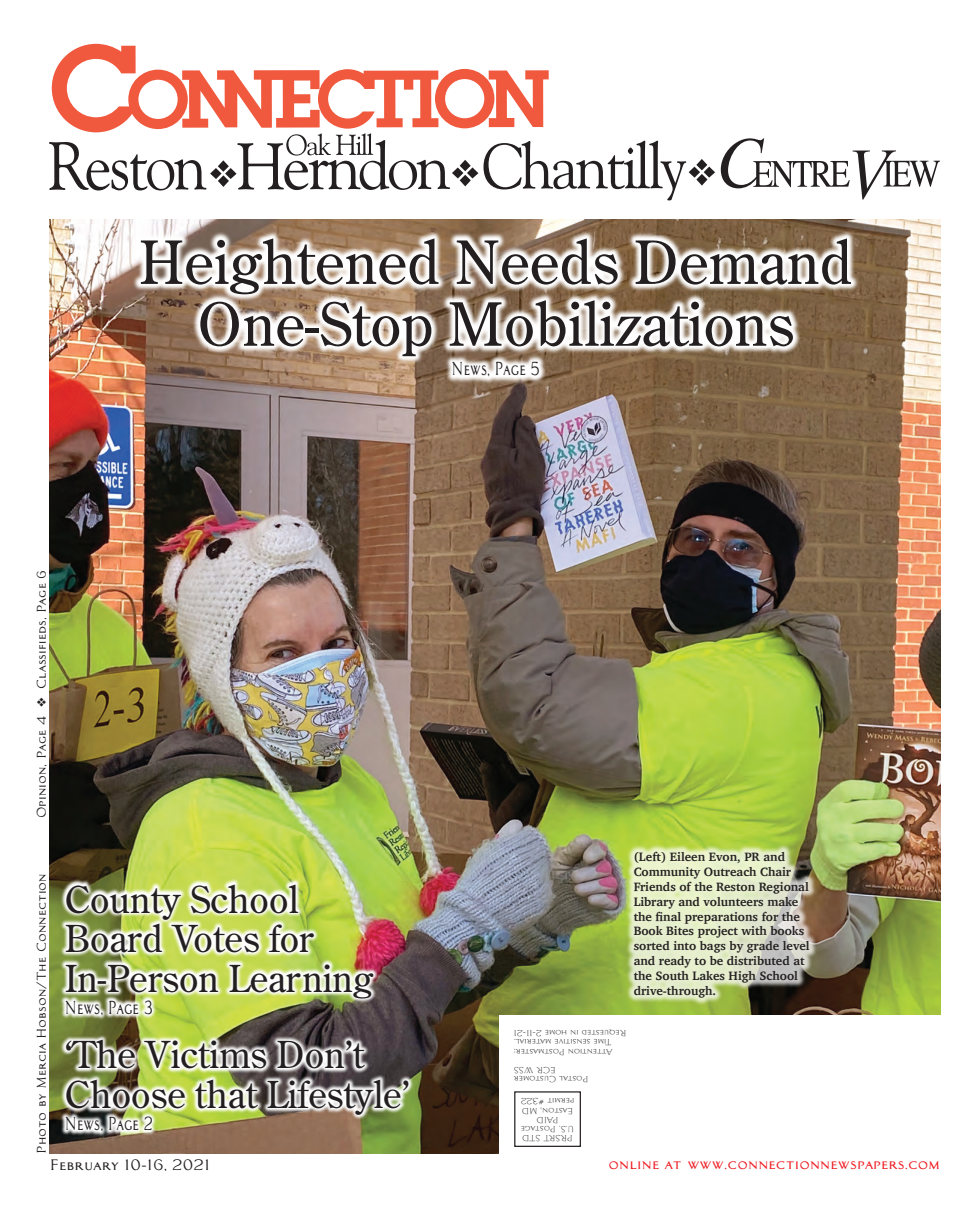
<style>
.page{position:relative;width:975px;height:1215px;background:#fff}
.page>*{position:absolute;margin:0;border:0;box-sizing:border-box;transform-origin:0 0}
.t1{font:59.38px/61.9px "Century Old Style";color:#231f20;text-align:center}
.t2{font:37.12px/39.6px "Century Old Style";color:#231f20}
.t3{font:18.5px "Architect Bold V";color:#231f20;scale:.7 1}
.t4{font:14.88px "Architect Bold V";color:#ee1d23}
.t5{font:14.88px "Architect Bold V";color:#231f20}
.t6{font:700 12.38px/14.9px "Charter";color:#231f20}
.t7{font:12.38px "Architect Bold V";color:#231f20}
.t8{font:8.62px/9.2px "Architect Roman V";color:#231f20;text-align:right}
</style>
<div class="page">
<img style="left:50px;top:219px;width:890px;height:935px">
<img style="left:60px;top:879px;width:354px;height:258px">
<svg style="left:132px;top:230px;width:727px;height:155px"></svg>
<div style="left:626px;top:844px;width:192px;height:162px;background:#fff;opacity:.75"></div>
<div style="left:499px;top:1015px;width:444px;height:140px;background:#fff"></div>
<div style="left:514px;top:1091px;width:67px;height:56px;border:1px solid #231f20"></div>
<svg style="left:49px;top:43px;width:891px;height:158px"></svg>
<h1 class="t1" style="left:139px;top:230px;width:715px">Heightened Needs Demand<br>One-Stop Mobilizations</h1>
<h3 class="t3" style="left:452px;top:359px;width:128px">News, Page 5</h3>
<p class="t7" style="left:35px;top:818px;width:250px;rotate:-90deg">Opinion, Page 4 ❖ Classifieds, Page 6</p>
<p class="t7" style="left:35px;top:1154px;width:282px;rotate:-90deg">Photo by Mercia Hobson/The Connection</p>
<h2 class="t2" style="left:65px;top:878px;width:310px">County School<br>Board Votes for<br>In-Person Learning</h2>
<h3 class="t3" style="left:65px;top:997px;width:128px">News, Page 3</h3>
<h2 class="t2" style="left:65px;top:1034px;width:346px">‘The Victims Don’t<br>Choose that Lifestyle’</h2>
<h3 class="t3" style="left:65px;top:1113px;width:128px">News, Page 2</h3>
<p class="t6" style="left:634px;top:849px;width:178px">(Left) Eileen Evon, PR and<br>Community Outreach Chair<br>Friends of the Reston Regional<br>Library and volunteers make the final preparations for the<br>Book Bites project with books sorted into bags by grade level and ready to be distributed at the South Lakes High School drive-through.</p>
<p class="t8" style="left:626px;top:1056px;width:114px;rotate:-180deg">Attention Postmaster:<br>Time sensitive material.<br>Requested in home 2-11-21</p>
<p class="t8" style="left:588px;top:1084px;width:76px;rotate:-180deg">Postal Customer<br>ECR WSS</p>
<p class="t8" style="left:574px;top:1143px;width:55px;text-align:center;rotate:-180deg">PRSRT STD<br>U.S. Postage<br>PAID<br>Easton, MD permit #322</p>
<p class="t5" style="left:50px;top:1156px;width:162px">February 10-16, 2021</p>
<p class="t4" style="left:609px;top:1155px;width:333px">online at www.connectionnewspapers.com</p>
</div>
